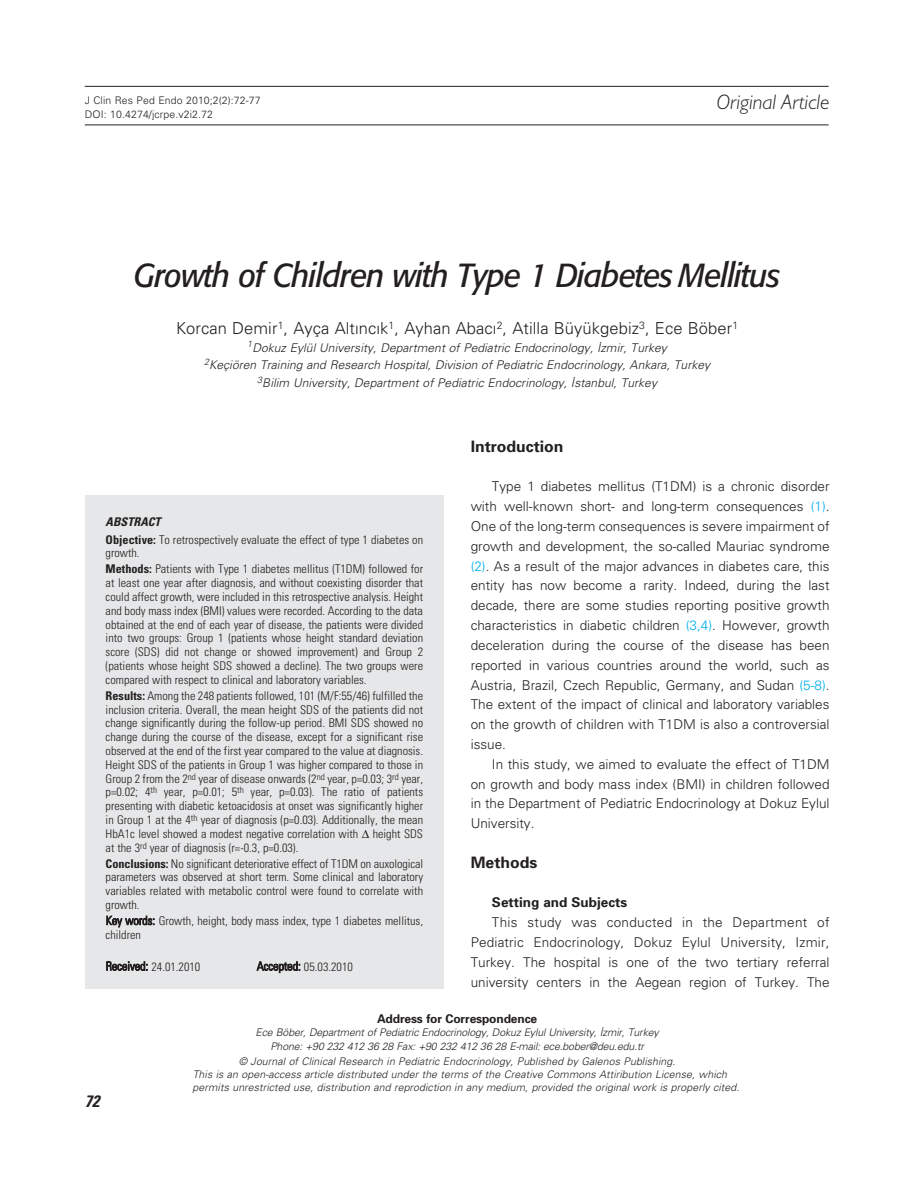
<style>
.page{position:relative;width:915px;height:1191px;background:#fff}
.page>*{position:absolute;margin:0;border:0;box-sizing:border-box;transform-origin:0 0}
.t1{font:italic 33px "Formata";letter-spacing:-.03em;color:#231f20;scale:.95 1}
.t2{font:italic 300 21px "Gill Sans";color:#231f20}
.t3{font:300 16.5px "Univers";letter-spacing:.005em;color:#231f20}
.t4{font:italic 700 condensed 16.5px "Univers";color:#231f20}
.t5{font:700 15.75px "Univers";color:#231f20}
.t6{font:300 13.5px/19.8px "Univers";color:#231f20;text-align:justify}
.t7{font:700 13.5px "Univers";color:#231f20}
.t8{font:300 condensed 12px/13.8px "Univers";color:#231f20}
.t9{font:italic 300 12px/17.7px "Univers";letter-spacing:.005em;color:#231f20;text-align:center}
.t10{font:700 12px "Univers";letter-spacing:-.01em;color:#231f20}
.t11{font:italic 300 10.5px/13.4px "Univers";letter-spacing:.01em;color:#231f20}
.t12{font:italic 300 10.5px/13.5px "Univers";letter-spacing:-.01em;color:#231f20;text-align:center}
.t13{font:300 10.5px/13.5px "Univers";letter-spacing:.01em;color:#231f20}
.s1{font-weight:700;font-style:italic}
.s2{font-weight:700}
.s3{color:#00aeef}
</style>
<div class="page">
<hr style="left:85px;top:124px;width:743px;height:1px;background:#231f20">
<div style="left:85px;top:495px;width:358px;height:494px;background:#e6e7e8"></div>
<hr style="left:85px;top:86px;width:743px;height:1px;background:#231f20">
<p class="t13" style="left:85px;top:95px;width:177px">J Clin Res Ped Endo 2010;2(2):72-77<br>DOI: 10.4274/jcrpe.v2i2.72</p>
<h2 class="t2" style="left:716px;top:95px;width:114px">Original Article</h2>
<h1 class="t1" style="left:134px;top:261px;width:682px">Growth of Children with Type 1 Diabetes Mellitus</h1>
<h3 class="t3" style="left:176px;top:322px;width:563px">Korcan Demir<sup>1</sup>, Ayça Alt›nc›k<sup>1</sup>, Ayhan Abac›<sup>2</sup>, Atilla Büyükgebiz<sup>3</sup>, Ece Böber<sup>1</sup></h3>
<p class="t9" style="left:204px;top:340px;width:507px"><sup>1</sup>Dokuz Eylül University, Department of Pediatric Endocrinology, ‹zmir, Turkey<br><sup>2</sup>Keçiören Training and Research Hospital, Division of Pediatric Endocrinology, Ankara, Turkey<br><sup>3</sup>Bilim University, Department of Pediatric Endocrinology, ‹stanbul, Turkey</p>
<p class="t8" style="left:106px;top:513px;width:319px;line-height:18px"><span class="s1">ABSTRACT<br></span><span class="s2">Objective:</span> To retrospectively evaluate the effect of type 1 diabetes on</p>
<p class="t8" style="left:106px;top:546px;width:319px;line-height:15.9px">growth.<br><span class="s2">Methods:</span> Patients with Type 1 diabetes mellitus (T1DM) followed for</p>
<p class="t8" style="left:106px;top:577px;width:319px;text-align:justify">at least one year after diagnosis, and without coexisting disorder that could affect growth, were included in this retrospective analysis. Height and body mass index (BMI) values were recorded. According to the data obtained at the end of each year of disease, the patients were divided into two groups: Group 1 (patients whose height standard deviation score (SDS) did not change or showed improvement) and Group 2 (patients whose height SDS showed a decline). The two groups were compared with respect to clinical and laboratory variables.</p>
<p class="t8" style="left:106px;top:689px;width:319px;text-align:justify"><span class="s2">Results:</span> Among the 248 patients followed, 101 (M/F:55/46) fulfilled the inclusion criteria. Overall, the mean height SDS of the patients did not change significantly during the follow-up period. BMI SDS showed no change during the course of the disease, except for a significant rise observed at the end of the first year compared to the value at diagnosis.<br>Height SDS of the patients in Group 1 was higher compared to those in Group 2 from the 2<sup>nd</sup> year of disease onwards (2<sup>nd</sup> year, p=0.03; 3<sup>rd</sup> year, p=0.02; 4<sup>th</sup> year, p=0.01; 5<sup>th</sup> year, p=0.03). The ratio of patients presenting with diabetic ketoacidosis at onset was significantly higher in Group 1 at the 4<sup>th</sup> year of diagnosis (p=0.03). Additionally, the mean HbA1c level showed a modest negative correlation with Δ height SDS at the 3<sup>rd</sup> year of diagnosis (r=-0.3, p=0.03).</p>
<p class="t8" style="left:106px;top:857px;width:319px;text-align:justify"><span class="s2">Conclusions:</span> No significant deteriorative effect of T1DM on auxological parameters was observed at short term. Some clinical and laboratory variables related with metabolic control were found to correlate with growth.</p>
<p class="t8" style="left:106px;top:914px;width:319px">Key words: Growth, height, body mass index, type 1 diabetes mellitus, children</p>
<p class="t8" style="left:106px;top:960px;width:96px">Received: 24.01.2010</p>
<p class="t8" style="left:257px;top:960px;width:97px">Accepted: 05.03.2010</p>
<h3 class="t5" style="left:470px;top:440px;width:94px">Introduction</h3>
<p class="t6" style="left:470px;top:478px;width:360px;text-indent:21px">Type 1 diabetes mellitus (T1DM) is a chronic disorder with well-known short- and long-term consequences <span class="s3">(1)</span>.<br>One of the long-term consequences is severe impairment of growth and development, the so-called Mauriac syndrome <span class="s3">(2)</span>. As a result of the major advances in diabetes care, this entity has now become a rarity. Indeed, during the last decade, there are some studies reporting positive growth characteristics in diabetic children <span class="s3">(3,4)</span>. However, growth deceleration during the course of the disease has been reported in various countries around the world, such as Austria, Brazil, Czech Republic, Germany, and Sudan <span class="s3">(5-8)</span>.<br>The extent of the impact of clinical and laboratory variables on the growth of children with T1DM is also a controversial issue.</p>
<p class="t6" style="left:470px;top:755px;width:360px;text-indent:21px">In this study, we aimed to evaluate the effect of T1DM on growth and body mass index (BMI) in children followed in the Department of Pediatric Endocrinology at Dokuz Eylul University.</p>
<h3 class="t5" style="left:470px;top:856px;width:68px">Methods</h3>
<p class="t7" style="left:492px;top:897px;width:137px">Setting and Subjects</p>
<p class="t6" style="left:470px;top:913px;width:360px;text-indent:21px">This study was conducted in the Department of Pediatric Endocrinology, Dokuz Eylul University, Izmir, Turkey. The hospital is one of the two tertiary referral university centers in the Aegean region of Turkey. The</p>
<p class="t10" style="left:377px;top:1013px;width:161px">Address for Correspondence</p>
<p class="t12" style="left:255px;top:1026px;width:404px">Ece Böber, Department of Pediatric Endocrinology, Dokuz Eylul University, ‹zmir, Turkey<br>Phone: +90 232 412 36 28 Fax: +90 232 412 36 28 E-mail: ece.bober@deu.edu.tr</p>
<p class="t11" style="left:239px;top:1055px;width:438px">© Journal of Clinical Research in Pediatric Endocrinology, Published by Galenos Publishing.</p>
<h3 class="t4" style="left:85px;top:1095px;width:19px">72</h3>
<p class="t11" style="left:192px;top:1068px;width:548px">This is an open-access article distributed under the terms of the Creative Commons Attiribution License, which permits unrestricted use, distribution and reprodiction in any medium, provided the original work is properly cited.</p>
</div>
